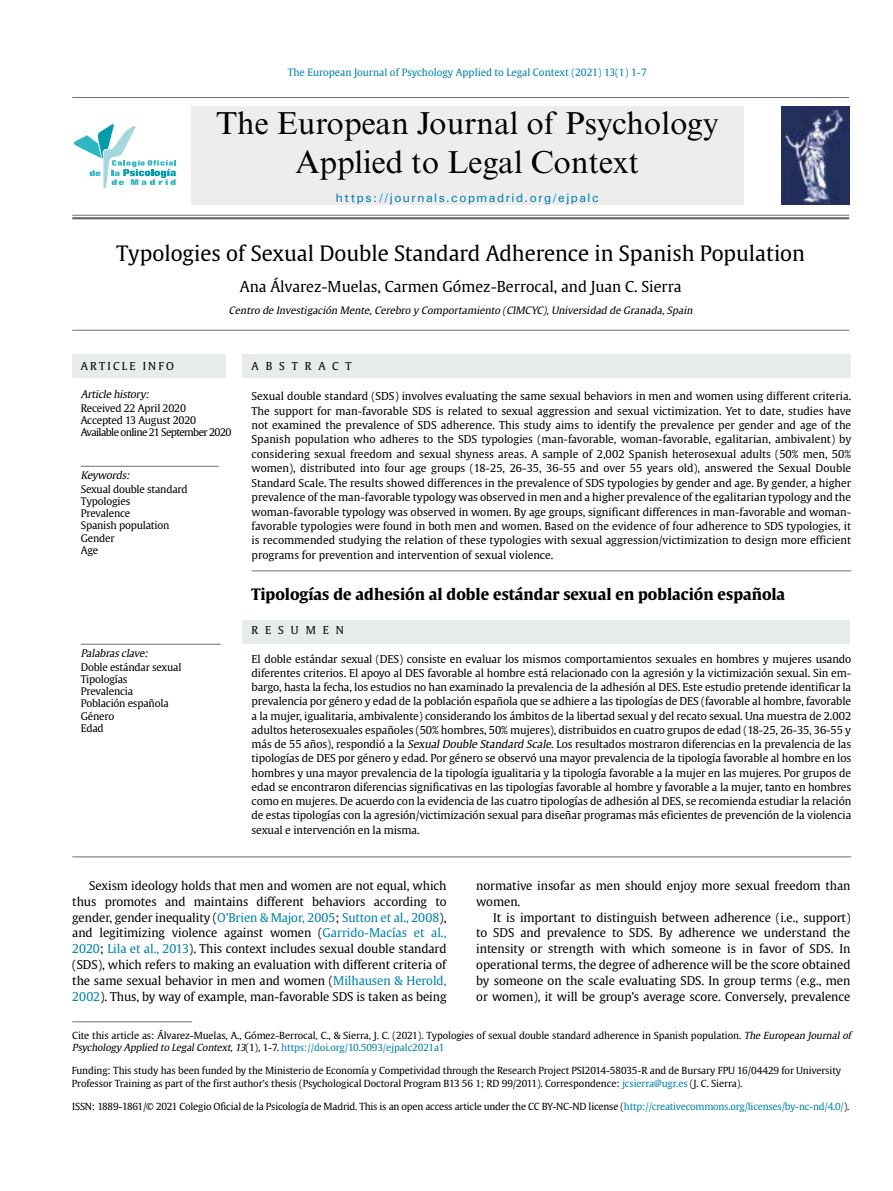
<style>
.page{position:relative;width:893px;height:1191px;background:#fff}
.page>*{position:absolute;margin:0;border:0;box-sizing:border-box;transform-origin:0 0}
.t1{font:31.8px/38.1px "Times New Roman MT Std";color:#000;text-align:center}
.t2{font:21.15px "Gulliver";color:#000}
.t3{font:700 15.75px "Gulliver";color:#000}
.t4{font:15px "Gulliver";color:#000}
.t5{font:12.45px "Univers";letter-spacing:.12em;color:#0080ad}
.t6{font:12px/15.8px "Gulliver";letter-spacing:-.005em;color:#000;text-align:justify}
.t7{font:10.8px/14.2px "Gulliver";color:#000;text-align:justify}
.t8{font:10.8px "Gulliver";letter-spacing:.64em;color:#000}
.t9{font:10.8px "Gulliver";letter-spacing:.205em;color:#000}
.t10{font:10.35px/12.3px "Gulliver";letter-spacing:-.02em;color:#000}
.t11{font:10.35px/12.3px "Gulliver";letter-spacing:-.04em;color:#000}
.t12{font:italic 10.35px "Gulliver";color:#000}
.t13{font:italic 10.05px "Gulliver";color:#000}
.t14{font:10.05px "Gulliver";color:#0080ad}
.t15{font:9.75px/12.5px "Gulliver";letter-spacing:-.01em;color:#000}
.s1{font-style:italic}
.s2{color:#0080ad}
</style>
<div class="page">
<hr style="left:72px;top:97px;width:777px;height:1px;background:#706f6f">
<hr style="left:72px;top:215px;width:777px;height:1px;background:#706f6f">
<hr style="left:72px;top:217px;width:777px;height:2px;background:#706f6f">
<div style="left:191px;top:107px;width:552px;height:98px;background:#ededed"></div>
<hr style="left:72px;top:856px;width:779px;height:1px;background:#706f6f">
<img style="left:781px;top:107px;width:68px;height:98px">
<div style="left:72px;top:354px;width:153px;height:23px;background:#e8ebec"></div>
<div style="left:242px;top:354px;width:609px;height:23px;background:#e8ebec"></div>
<div style="left:242px;top:620px;width:608px;height:23px;background:#e8ebec"></div>
<hr style="left:81px;top:466px;width:138px;height:1px;background:#706f6f">
<hr style="left:252px;top:570px;width:599px;height:1px;background:#706f6f">
<hr style="left:81px;top:644px;width:140px;height:1px;background:#706f6f">
<hr style="left:72px;top:330px;width:777px;height:1px;background:#706f6f">
<hr style="left:72px;top:1021px;width:120px;height:1px;background:#706f6f">
<svg style="left:74px;top:124px;width:102px;height:64px"></svg>
<p class="t14" style="left:288px;top:66px;width:360px">The European Journal of Psychology Applied to Legal Context (2021) 13(1) 1-7</p>
<h1 class="t1" style="left:216px;top:105px;width:504px">The European Journal of Psychology<br>Applied to Legal Context</h1>
<p class="t5" style="left:336px;top:190px;width:264px">https://journals.copmadrid.org/ejpalc</p>
<h2 class="t2" style="left:116px;top:240px;width:690px">Typologies of Sexual Double Standard Adherence in Spanish Population</h2>
<h3 class="t4" style="left:240px;top:277px;width:443px">Ana Álvarez-Muelas, Carmen Gómez-Berrocal, and Juan C. Sierra</h3>
<p class="t13" style="left:229px;top:304px;width:467px">Centro de Investigación Mente,Cerebro y Comportamiento (CIMCYC),Universidad de Granada,Spain</p>
<p class="t9" style="left:81px;top:360px;width:95px">ARTICLE INFO</p>
<p class="t12" style="left:81px;top:388px;width:72px">Article history:</p>
<p class="t11" style="left:81px;top:402px;width:152px">Received 22 April 2020<br>Accepted 13 August 2020<br>Available online 21 September 2020</p>
<p class="t12" style="left:81px;top:469px;width:53px">Keywords:</p>
<p class="t10" style="left:81px;top:483px;width:108px">Sexual double standard<br>Typologies<br>Prevalence<br>Spanish population<br>Gender<br>Age</p>
<p class="t12" style="left:81px;top:647px;width:71px">Palabrasclave:</p>
<p class="t10" style="left:81px;top:660px;width:102px">Doble estándar sexual<br>Tipologías<br>Prevalencia<br>Población española<br>Género<br>Edad</p>
<p class="t8" style="left:252px;top:360px;width:102px">ABSTRACT</p>
<p class="t7" style="left:252px;top:389px;width:601px">Sexual double standard (SDS) involves evaluating the same sexual behaviors in men and women using different criteria.<br>The support for man-favorable SDS is related to sexual aggression and sexual victimization. Yet to date, studies have not examined the prevalence of SDS adherence. This study aims to identify the prevalence per gender and age of the Spanish population who adheres to the SDS typologies (man-favorable, woman-favorable, egalitarian, ambivalent) by considering sexual freedom and sexual shyness areas. A sample of 2,002 Spanish heterosexual adults (50% men, 50% women), distributed into four age groups (18-25, 26-35, 36-55 and over 55 years old), answered the Sexual Double Standard Scale. The results showed differences in the prevalence of SDS typologies by gender and age. By gender, a higher prevalence of the man-favorable typology was observed in men and a higher prevalence of the egalitarian typology and the woman-favorable typology was observed in women. By age groups, significant differences in man-favorable and woman&shy;favorable typologies were found in both men and women. Based on the evidence of four adherence to SDS typologies, it is recommended studying the relation of these typologies with sexual aggression/victimization to design more efficient programs for prevention and intervention of sexual violence.</p>
<h3 class="t3" style="left:252px;top:584px;width:535px">Tipologías de adhesión al doble estándar sexual en población española</h3>
<p class="t8" style="left:252px;top:623px;width:94px">RESUMEN</p>
<p class="t7" style="left:252px;top:651px;width:601px">El doble estándar sexual (DES) consiste en evaluar los mismos comportamientos sexuales en hombres y mujeres usando diferentes criterios. El apoyo al DES favorable al hombre está relacionado con la agresión y la victimización sexual. Sin em&shy;bargo, hasta la fecha, los estudios no han examinado la prevalencia de la adhesión al DES. Este estudio pretende identificar la prevalencia por género y edad de la población española que se adhiere a las tipologías de DES (favorable al hombre, favorable a la mujer, igualitaria, ambivalente) considerando los ámbitos de la libertad sexual y del recato sexual. Una muestra de 2.002 adultos heterosexuales españoles (50% hombres, 50% mujeres), distribuidos en cuatro grupos de edad (18-25, 26-35, 36-55 y más de 55 años), respondió a la <span class="s1">SexualDouble Standard Scale</span>. Los resultados mostraron diferencias en la prevalencia de las tipologías de DES por género y edad. Por género se observó una mayor prevalencia de la tipología favorable al hombre en los hombres y una mayor prevalencia de la tipología igualitaria y la tipología favorable a la mujer en las mujeres. Por grupos de edad se encontraron diferencias significativas en las tipologías favorable al hombre y favorable a la mujer, tanto en hombres como en mujeres. De acuerdo con la evidencia de las cuatro tipologías de adhesión al DES, se recomienda estudiar la relación de estas tipologías con la agresión/victimización sexual para diseñar programas más eficientes de prevención de la violencia sexual e intervención en la misma.</p>
<p class="t6" style="left:72px;top:877px;width:376px;text-indent:17px">Sexism ideology holds that men and women are not equal, which thus promotes and maintains different behaviors according to gender, gender inequality (<span class="s2">O’Brien &amp; Major, 2005</span>; <span class="s2">Sutton et al., 2008</span>), and legitimizing violence against women (<span class="s2">Garrido-Macías et al., 2020</span>; <span class="s2">Lila et al., 2013</span>). This context includes sexual double standard (SDS), which refers to making an evaluation with different criteria of the same sexual behavior in men and women (<span class="s2">Milhausen &amp; Herold, 2002</span>). Thus, by way of example, man-favorable SDS is taken as being</p>
<p class="t6" style="left:476px;top:877px;width:376px">normative insofar as men should enjoy more sexual freedom than women.</p>
<p class="t6" style="left:476px;top:909px;width:376px;text-indent:17px">It is important to distinguish between adherence (i.e., support) to SDS and prevalence to SDS. By adherence we understand the intensity or strength with which someone is in favor of SDS. In operational terms, the degree of adherence will be the score obtained by someone on the scale evaluating SDS. In group terms (e.g., men or women), it will be group’s average score. Conversely, prevalence</p>
<p class="t15" style="left:72px;top:1029px;width:780px">Cite this article as: Álvarez-Muelas, A., Gómez-Berrocal, C., &amp; Sierra, J. C. (2021). Typologies of sexual double standard adherence in Spanish population. <span class="s1">The European Journal of<br>Psychology Applied to LegalContext,13</span>(1), 1-7. <span class="s2">https://doi.org/10.5093/ejpalc2021a1</span></p>
<p class="t15" style="left:72px;top:1064px;width:771px">Funding: This study has been funded by the Ministerio de Economía y Competividad through the Research Project PSI2014-58035-R and de Bursary FPU 16/04429 for University<br>Professor Training as part of the first author’s thesis (Psychological Doctoral Program B13 56 1; RD 99/2011). Correspondence: <span class="s2">jcsierra@ugr.es</span> (J. C. Sierra).</p>
<p class="t15" style="left:72px;top:1100px;width:779px">ISSN: 1889-1861/© 2021 Colegio Oficial de la Psicología de Madrid. This is an open access article under the CC BY-NC-ND license (<span class="s2">http://creativecommons.org/licenses/by-nc-nd/4.0/</span>).</p>
</div>
